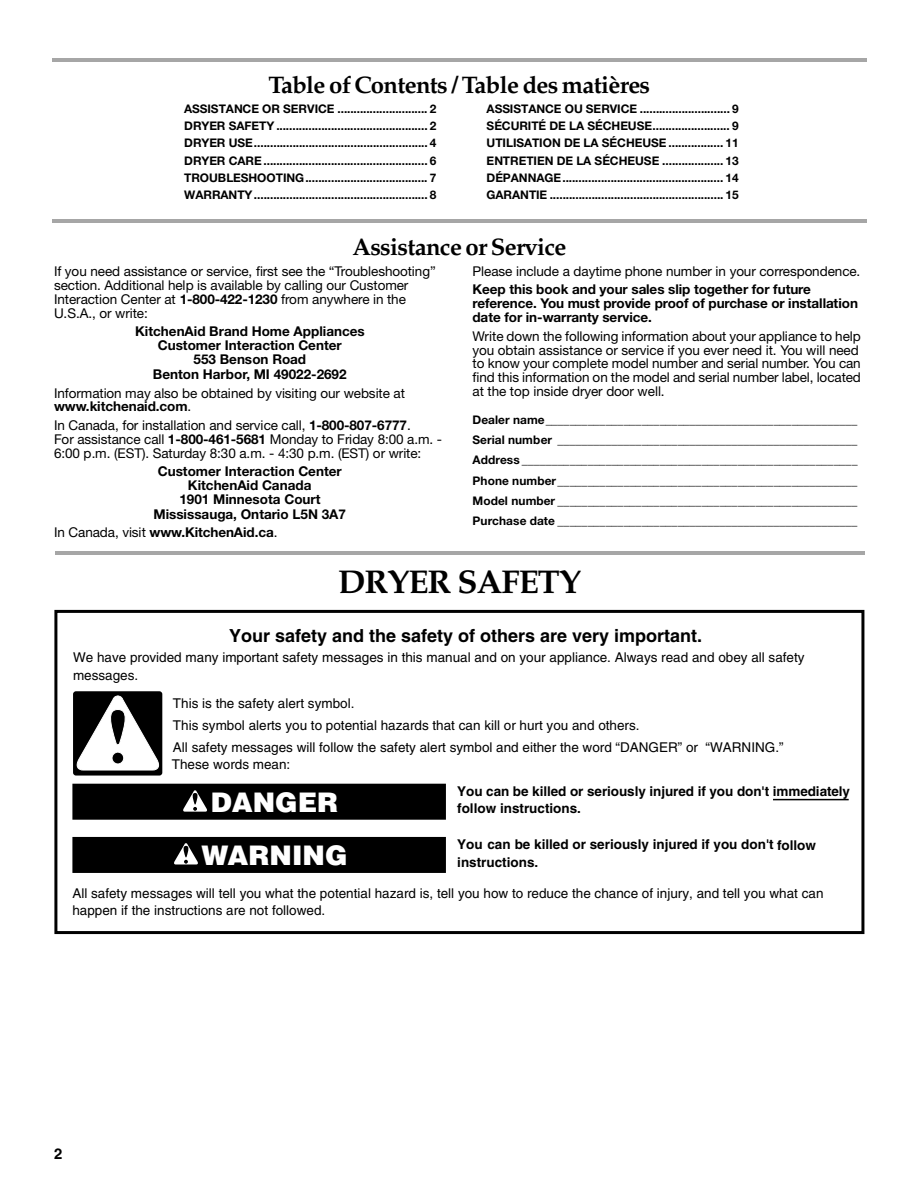
<style>
.page{position:relative;width:918px;height:1188px;background:#fff}
.page>*{position:absolute;margin:0;border:0;box-sizing:border-box;transform-origin:0 0}
.t1{font:700 33px "Palatino";letter-spacing:-.03em;color:#000}
.t2{font:900 27px/52.8px "Helvetica";color:#fff;text-align:center}
.t3{font:700 24px "Palatino";letter-spacing:-.03em;color:#000}
.t4{font:700 18px "Helvetica";color:#000}
.t5{font:700 15px "Helvetica";color:#000}
.t6{font:13.5px/14px "Helvetica Neue";letter-spacing:-.005em;color:#000}
.t7{font:13.5px/17.2px "Helvetica";color:#000}
.t8{font:700 13.5px/14.2px "Helvetica Neue";letter-spacing:-.005em;color:#000;text-align:center}
.t9{font:700 13.5px "Helvetica";color:#000}
.t10{font:700 11.85px/17.2px "Helvetica Neue";color:#000;text-align:justify}
.s1{font-weight:700}
.s2{font-weight:400}
</style>
<div class="page">
<hr style="left:57px;top:551px;width:807px;height:3px;background:#a6a6a6">
<hr style="left:52px;top:58px;width:814px;height:4px;background:#a6a6a6">
<hr style="left:52px;top:219px;width:814px;height:3px;background:#a6a6a6">
<div style="left:72px;top:784px;width:374px;height:36px;background:#000"></div>
<div style="left:54px;top:610px;width:810px;height:324px;border:3px solid #000"></div>
<div style="left:72px;top:837px;width:374px;height:36px;background:#000"></div>
<div style="left:73px;top:691px;width:89px;height:85px;background:linear-gradient(to right,#020202,#020202);border:3px solid #000;border-radius:2px"></div>
<svg style="left:74px;top:696px;width:87px;height:74px"></svg>
<hr style="left:773px;top:799px;width:76px;height:1px;background:#000">
<svg style="left:183px;top:790px;width:24px;height:22px"></svg>
<svg style="left:174px;top:843px;width:24px;height:22px"></svg>
<h3 class="t3" style="left:268px;top:75px;width:383px">Table of Contents / Table des matières</h3>
<p class="t10" style="left:184px;top:101px;width:254px">ASSISTANCE OR SERVICE ............................ 2<br>DRYER SAFETY ............................................... 2<br>DRYER USE...................................................... 4<br>DRYER CARE ................................................... 6<br>TROUBLESHOOTING...................................... 7<br>WARRANTY...................................................... 8</p>
<p class="t10" style="left:487px;top:101px;width:254px">ASSISTANCE OU SERVICE ............................ 9<br>SÉCURITÉ DE LA SÉCHEUSE........................ 9<br>UTILISATION DE LA SÉCHEUSE ................. 11<br>ENTRETIEN DE LA SÉCHEUSE ................... 13<br>DÉPANNAGE.................................................. 14<br>GARANTIE ...................................................... 15</p>
<h3 class="t3" style="left:352px;top:237px;width:216px">Assistance or Service</h3>
<p class="t6" style="left:54px;top:266px;width:383px">If you need assistance or service, first see the “Troubleshooting” section. Additional help is available by calling our Customer Interaction Center at <span class="s1">1-800-422-1230</span> from anywhere in the U.S.A., or write:</p>
<p class="t8" style="left:135px;top:325px;width:231px">KitchenAid Brand Home Appliances<br>Customer Interaction Center<br>553 Benson Road<br>Benton Harbor, MI 49022-2692</p>
<p class="t6" style="left:54px;top:387px;width:352px">Information may also be obtained by visiting our website at <span class="s1">www.kitchenaid.com</span>.</p>
<p class="t6" style="left:54px;top:419px;width:390px">In Canada, for installation and service call, <span class="s1">1-800-807-6777</span>.<br>For assistance call <span class="s1">1-800-461-5681</span> Monday to Friday 8:00 a.m. -<br>6:00 p.m. (EST). Saturday 8:30 a.m. - 4:30 p.m. (EST) or write:</p>
<p class="t8" style="left:154px;top:465px;width:194px">Customer Interaction Center<br>KitchenAid Canada<br>1901 Minnesota Court<br>Mississauga, Ontario L5N 3A7</p>
<p class="t8" style="left:54px;top:527px;width:225px"><span class="s2">In Canada, visit</span> www.KitchenAid.ca<span class="s2">.</span></p>
<p class="t6" style="left:473px;top:266px;width:389px">Please include a daytime phone number in your correspondence.</p>
<p class="t8" style="left:473px;top:284px;width:387px;text-align:left">Keep this book and your sales slip together for future reference. You must provide proof of purchase or installation date for in-warranty service.</p>
<p class="t6" style="left:473px;top:330px;width:390px">Write down the following information about your appliance to help you obtain assistance or service if you ever need it. You will need to know your complete model number and serial number. You can find this information on the model and serial number label, located at the top inside dryer door well.</p>
<p class="t10" style="left:473px;top:411px;width:387px;line-height:20.2px">Dealer name____________________________________________________ Serial number __________________________________________________ Address ________________________________________________________ Phone number__________________________________________________ Model number __________________________________________________ Purchase date __________________________________________________</p>
<h1 class="t1" style="left:338px;top:569px;width:244px">DRYER SAFETY</h1>
<h3 class="t4" style="left:229px;top:629px;width:475px">Your safety and the safety of others are very important.</h3>
<p class="t7" style="left:73px;top:650px;width:733px">We have provided many important safety messages in this manual and on your appliance. Always read and obey all safety messages.</p>
<p class="t7" style="left:173px;top:694px;width:612px;line-height:21.8px">This is the safety alert symbol.<br>This symbol alerts you to potential hazards that can kill or hurt you and others.<br>All safety messages will follow the safety alert symbol and either the word “DANGER” or “WARNING.”</p>
<p class="t7" style="left:172px;top:757px;width:120px">These words mean:</p>
<p class="t9" style="left:457px;top:803px;width:125px">follow instructions.</p>
<p class="t9" style="left:457px;top:786px;width:394px">You can be killed or seriously injured if you don't immediately</p>
<h2 class="t2" style="left:202px;top:778px;width:147px">DANGER<br>WARNING</h2>
<p class="t9" style="left:457px;top:840px;width:360px">You can be killed or seriously injured if you don't follow</p>
<p class="t7" style="left:72px;top:886px;width:753px">All safety messages will tell you what the potential hazard is, tell you how to reduce the chance of injury, and tell you what can happen if the instructions are not followed.</p>
<p class="t9" style="left:457px;top:857px;width:83px">instructions.</p>
<p class="t5" style="left:54px;top:1148px;width:10px">2</p>
</div>
